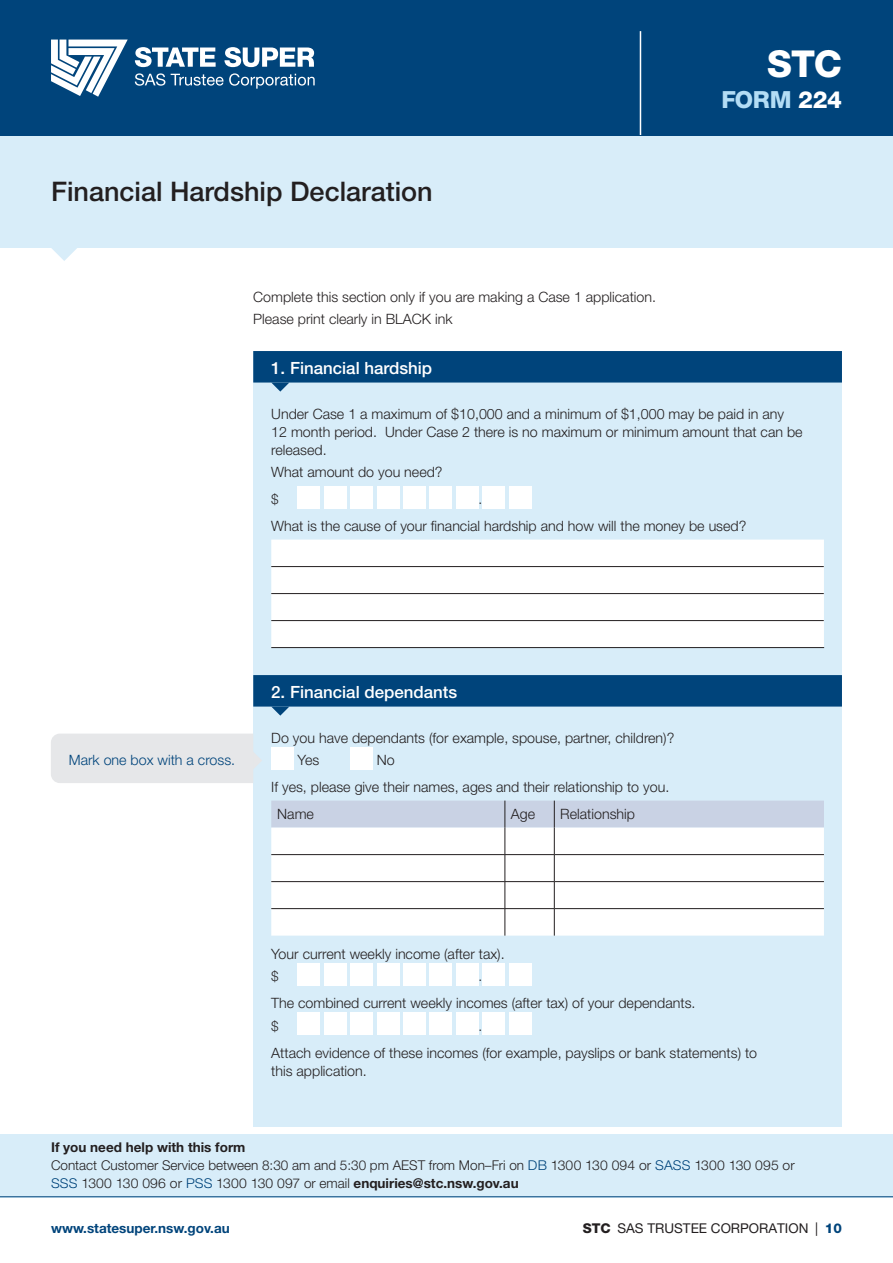
<style>
.page{position:relative;width:893px;height:1263px;background:#fff}
.page>*{position:absolute;margin:0;border:0;box-sizing:border-box;transform-origin:0 0}
.Scheme{font:800 37.2px "Helvetica Neue LT Std";color:#fff}
.t1{font:500 27px "Helvetica Neue LT Pro";color:#231f20}
.Factsheet{font:800 23.7px "Helvetica Neue LT Std";letter-spacing:-.02em;color:#b3ddf5}
.S1{font:500 16.8px "Helvetica Neue LT Pro";color:#fff}
.Boxes_body{font:300 14.25px/18px "Helvetica Neue LT Pro";color:#231f20}
.Side_text{font:300 14.25px "Helvetica Neue LT Pro";color:#00447b}
.Box_space{font:300 13.5px/18px "Helvetica Neue LT Pro";color:#231f20}
.t2{font:13.5px "Helvetica Neue LT Pro";color:#231f20}
.t3{font:700 13.5px "Helvetica Neue LT Std";color:#00447b}
.t4{font:700 13.5px "Helvetica Neue LT Std";color:#231f20}
.s1{color:#fff}
.s2{color:#00447b}
.s3{font-family:"Helvetica Neue LT Std";font-weight:700}
.s4{font-family:"Helvetica Neue LT Std";font-weight:800}
.s5{font-family:"Helvetica Neue LT Std";font-weight:800;color:#00447b}
</style>
<div class="page">
<div style="left:0;top:1134px;width:893px;height:63px;background:#d8edf9"></div>
<hr style="left:0;top:1196px;width:893px;height:1px;background:#00447b">
<div style="left:253px;top:351px;width:589px;height:776px;background:#d8edf9"></div>
<div style="left:253px;top:351px;width:589px;height:32px;background:#00447b"></div>
<div style="left:253px;top:675px;width:589px;height:32px;background:#00447b"></div>
<div style="left:298px;top:486px;width:22px;height:22px;background:#fff"></div>
<div style="left:324px;top:486px;width:23px;height:22px;background:#fff"></div>
<div style="left:350px;top:486px;width:23px;height:22px;background:#fff"></div>
<div style="left:377px;top:486px;width:22px;height:22px;background:#fff"></div>
<div style="left:403px;top:486px;width:23px;height:22px;background:#fff"></div>
<div style="left:430px;top:486px;width:22px;height:22px;background:#fff"></div>
<div style="left:456px;top:486px;width:22px;height:22px;background:#fff"></div>
<div style="left:482px;top:486px;width:23px;height:22px;background:#fff"></div>
<div style="left:509px;top:486px;width:22px;height:22px;background:#fff"></div>
<div style="left:271px;top:540px;width:553px;height:107px;background:#fff"></div>
<hr style="left:271px;top:566px;width:553px;height:1px;background:#231f20">
<hr style="left:271px;top:593px;width:553px;height:1px;background:#231f20">
<hr style="left:271px;top:620px;width:553px;height:1px;background:#231f20">
<hr style="left:271px;top:647px;width:553px;height:1px;background:#231f20">
<div style="left:271px;top:747px;width:23px;height:22px;background:#fff"></div>
<div style="left:350px;top:747px;width:23px;height:22px;background:#fff"></div>
<svg style="left:271px;top:801px;width:553px;height:135px;background:#eef0f4"></svg>
<div style="left:298px;top:963px;width:22px;height:22px;background:#fff"></div>
<div style="left:324px;top:963px;width:23px;height:22px;background:#fff"></div>
<div style="left:350px;top:963px;width:23px;height:22px;background:#fff"></div>
<div style="left:377px;top:963px;width:22px;height:22px;background:#fff"></div>
<div style="left:403px;top:963px;width:23px;height:22px;background:#fff"></div>
<div style="left:430px;top:963px;width:22px;height:22px;background:#fff"></div>
<div style="left:456px;top:963px;width:22px;height:22px;background:#fff"></div>
<div style="left:482px;top:963px;width:23px;height:22px;background:#fff"></div>
<div style="left:509px;top:963px;width:22px;height:22px;background:#fff"></div>
<div style="left:298px;top:1012px;width:22px;height:23px;background:#fff"></div>
<div style="left:324px;top:1012px;width:23px;height:23px;background:#fff"></div>
<div style="left:350px;top:1012px;width:23px;height:23px;background:#fff"></div>
<div style="left:377px;top:1012px;width:22px;height:23px;background:#fff"></div>
<div style="left:403px;top:1012px;width:23px;height:23px;background:#fff"></div>
<div style="left:430px;top:1012px;width:22px;height:23px;background:#fff"></div>
<div style="left:456px;top:1012px;width:22px;height:23px;background:#fff"></div>
<div style="left:482px;top:1012px;width:23px;height:23px;background:#fff"></div>
<div style="left:509px;top:1012px;width:22px;height:23px;background:#fff"></div>
<svg style="left:272px;top:383px;width:17px;height:9px"></svg>
<svg style="left:271px;top:707px;width:18px;height:9px"></svg>
<div style="left:51px;top:734px;width:211px;height:49px;background:#e6e7e9"></div>
<div style="left:0;top:135px;width:893px;height:113px;background:#d8edf9"></div>
<svg style="left:51px;top:248px;width:26px;height:13px"></svg>
<div style="left:0;top:0;width:893px;height:135px;background:#00447b"></div>
<svg style="left:135px;top:47px;width:81px;height:20px"></svg>
<svg style="left:51px;top:40px;width:77px;height:57px"></svg>
<svg style="left:135px;top:73px;width:30px;height:13px"></svg>
<svg style="left:171px;top:73px;width:144px;height:16px"></svg>
<svg style="left:224px;top:47px;width:90px;height:20px"></svg>
<hr style="left:640px;top:31px;width:1px;height:104px;background:#fff">
<h1 class="t1" style="left:51px;top:175px;width:383px">Financial Hardship Declaration</h1>
<h1 class="t1" style="left:51px;top:193px;width:453px">OF BENEFITS ON RETRENCHMENT</h1>
<p class="Boxes_body" style="left:253px;top:287px;width:404px">Complete this section only if you are making a Case 1 application.</p>
<p class="Boxes_body" style="left:253px;top:310px;width:201px">Please print clearly in BLACK ink</p>
<p class="Scheme" style="left:767px;top:41px;width:76px">STC</p>
<p class="Factsheet" style="left:721px;top:85px;width:122px">FORM <span class="s1">224</span></p>
<p class="S1" style="left:271px;top:358px;width:163px">1. Financial hardship</p>
<p class="Boxes_body" style="left:271px;top:404px;width:533px">Under Case 1 a maximum of $10,000 and a minimum of $1,000 may be paid in any<br>12 month period. Under Case 2 there is no maximum or minimum amount that can be released.</p>
<p class="Boxes_body" style="left:271px;top:463px;width:173px">What amount do you need?</p>
<p class="Box_space" style="left:271px;top:490px;width:9px">$</p>
<p class="Box_space" style="left:479px;top:490px;width:5px">.</p>
<p class="Boxes_body" style="left:271px;top:517px;width:477px">What is the cause of your financial hardship and how will the money be used?</p>
<p class="Side_text" style="left:69px;top:751px;width:168px">Mark one box with a cross.</p>
<p class="S1" style="left:271px;top:682px;width:188px">2. Financial dependants</p>
<p class="Boxes_body" style="left:271px;top:728px;width:405px">Do you have dependants (for example, spouse, partner, children)?</p>
<p class="Boxes_body" style="left:298px;top:751px;width:23px">Yes</p>
<p class="Boxes_body" style="left:377px;top:751px;width:19px">No</p>
<p class="Boxes_body" style="left:271px;top:778px;width:400px">If yes, please give their names, ages and their relationship to you.</p>
<p class="Boxes_body" style="left:277px;top:805px;width:38px">Name</p>
<p class="Boxes_body" style="left:511px;top:805px;width:26px">Age</p>
<p class="Boxes_body" style="left:560px;top:805px;width:76px">Relationship</p>
<p class="Boxes_body" style="left:271px;top:944px;width:235px">Your current weekly income (after tax).</p>
<p class="Box_space" style="left:271px;top:967px;width:9px">$</p>
<p class="Box_space" style="left:479px;top:967px;width:5px">.</p>
<p class="Boxes_body" style="left:271px;top:994px;width:426px">The combined current weekly incomes (after tax) of your dependants.</p>
<p class="Box_space" style="left:271px;top:1016px;width:9px">$</p>
<p class="Box_space" style="left:479px;top:1016px;width:5px">.</p>
<p class="Boxes_body" style="left:271px;top:1043px;width:487px">Attach evidence of these incomes (for example, payslips or bank statements) to this application.</p>
<p class="t4" style="left:51px;top:1139px;width:196px">If you need help with this form</p>
<p class="Box_space" style="left:51px;top:1156px;width:745px">Contact Customer Service between 8:30 am and 5:30 pm AEST from Mon–Fri on <span class="s2">DB</span> 1300 130 094 or <span class="s2">SASS</span> 1300 130 095 or<br><span class="s2">SSS</span> 1300 130 096 or <span class="s2">PSS</span> 1300 130 097 or email <span class="s3">enquiries@stc.nsw.gov.au</span></p>
<p class="t3" style="left:51px;top:1220px;width:180px">www.statesuper.nsw.gov.au</p>
<p class="t2" style="left:583px;top:1220px;width:261px"><span class="s4">STC</span> SAS TRUSTEE CORPORATION | <span class="s5">10</span></p>
</div>
